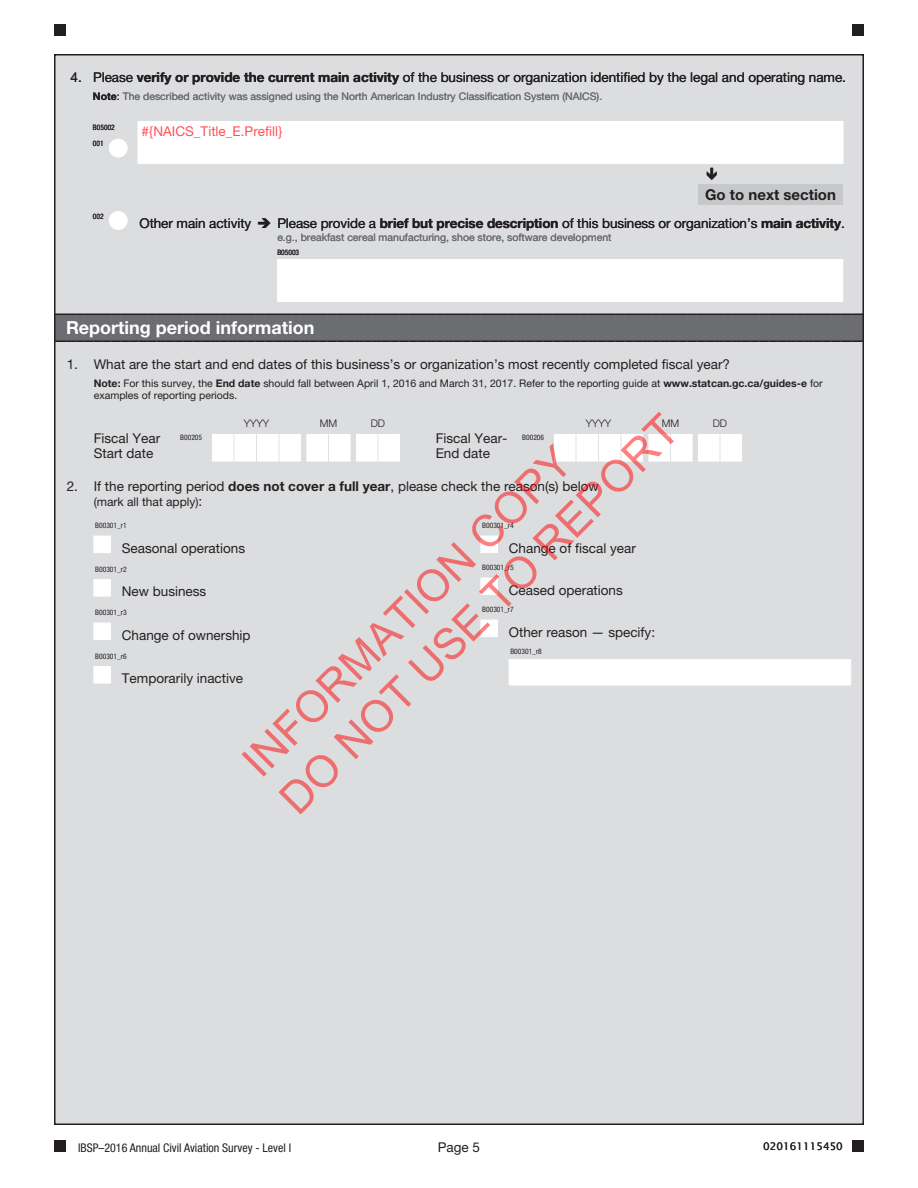
<style>
.page{position:relative;width:918px;height:1188px;background:#fff}
.page>*{position:absolute;margin:0;border:0;box-sizing:border-box;transform-origin:0 0}
.t1{font:43.95px/52.8px "Arial";color:rgb(255 0 0/.5)}
.Section_title{font:700 18px "Helvetica Neue LT Pro";color:#fff}
.t2{font:700 15px "Helvetica Neue LT Pro";color:#231f20}
.Cell_number_left_ali{font:13.5px/15px "Helvetica Neue LT Pro";color:#231f20}
.t3{font:13.5px "Helvetica Neue LT Pro";color:#ff5057}
.t4{font:condensed 12px "Helvetica Neue LT Pro";color:#231f20}
.t5{font:12px "Helvetica Neue LT Pro";color:#231f20}
.Cell_number_left_ali-2{font:10.5px "Helvetica Neue LT Pro";color:#6c6d70}
.t6{font:10.5px/12px "Helvetica Neue LT Pro";color:#231f20}
.t7{font:300 10.5px "Helvetica Neue LT Pro";color:#231f20}
.t8{font:10.5px "Lucida Sans Unicode";color:#231f20}
.Cell_number_left_ali-3{font:condensed 7.5px "Helvetica Neue LT Pro";color:#231f20}
.Sub-title{font:condensed 7.5px "Helvetica Neue LT Pro";color:#231f20}
.s1{font-weight:700}
.s2{font-weight:700;color:#231f20}
.s3{color:#231f20}
.s4{font-size:13.5px}
</style>
<div class="page">
<div style="left:54px;top:24px;width:12px;height:12px;background:#231f20"></div>
<div style="left:852px;top:24px;width:12px;height:12px;background:#231f20"></div>
<div style="left:54px;top:1140px;width:12px;height:12px;background:#231f20"></div>
<div style="left:852px;top:1140px;width:12px;height:12px;background:#231f20"></div>
<div style="left:55px;top:55px;width:808px;height:1069px;background:#dcdddf"></div>
<div style="left:698px;top:184px;width:145px;height:22px;background:#c7c8ca"></div>
<div style="left:109px;top:139px;width:18px;height:18px;background:#fff;border-radius:50%"></div>
<div style="left:109px;top:139px;width:18px;height:18px;border:1px solid #fff;border-radius:50%"></div>
<div style="left:138px;top:122px;width:705px;height:41px;background:#fff"></div>
<div style="left:138px;top:122px;width:705px;height:42px;border:1px solid #fff"></div>
<div style="left:109px;top:212px;width:18px;height:17px;background:#fff;border-radius:50%"></div>
<div style="left:109px;top:211px;width:18px;height:18px;border:1px solid #fff;border-radius:50%"></div>
<div style="left:277px;top:260px;width:566px;height:42px;background:#fff"></div>
<div style="left:55px;top:314px;width:808px;height:27px;background:#6c6d70"></div>
<hr style="left:54px;top:315px;width:2px;height:25px;background:#231f20">
<svg style="left:54px;top:314px;width:810px;height:1px"></svg>
<hr style="left:862px;top:315px;width:2px;height:25px;background:#231f20">
<svg style="left:54px;top:340px;width:810px;height:2px;background:#363335"></svg>
<div style="left:212px;top:434px;width:21px;height:27px;background:#fff"></div>
<div style="left:235px;top:434px;width:21px;height:27px;background:#fff"></div>
<div style="left:257px;top:434px;width:21px;height:27px;background:#fff"></div>
<div style="left:280px;top:434px;width:21px;height:27px;background:#fff"></div>
<div style="left:307px;top:434px;width:21px;height:27px;background:#fff"></div>
<div style="left:329px;top:434px;width:21px;height:27px;background:#fff"></div>
<div style="left:356px;top:434px;width:21px;height:27px;background:#fff"></div>
<div style="left:379px;top:434px;width:21px;height:27px;background:#fff"></div>
<div style="left:554px;top:434px;width:21px;height:27px;background:#fff"></div>
<div style="left:577px;top:434px;width:21px;height:27px;background:#fff"></div>
<div style="left:599px;top:434px;width:21px;height:27px;background:#fff"></div>
<div style="left:622px;top:434px;width:21px;height:27px;background:#fff"></div>
<div style="left:649px;top:434px;width:21px;height:27px;background:#fff"></div>
<div style="left:671px;top:434px;width:21px;height:27px;background:#fff"></div>
<div style="left:698px;top:434px;width:21px;height:27px;background:#fff"></div>
<div style="left:721px;top:434px;width:21px;height:27px;background:#fff"></div>
<div style="left:94px;top:536px;width:17px;height:17px;background:#fff"></div>
<div style="left:94px;top:579px;width:17px;height:17px;background:#fff"></div>
<div style="left:94px;top:623px;width:17px;height:17px;background:#fff"></div>
<div style="left:94px;top:666px;width:17px;height:17px;background:#fff"></div>
<div style="left:481px;top:536px;width:17px;height:17px;background:#fff"></div>
<div style="left:481px;top:578px;width:17px;height:17px;background:#fff"></div>
<div style="left:481px;top:620px;width:17px;height:17px;background:#fff"></div>
<div style="left:509px;top:660px;width:342px;height:25px;background:#fff"></div>
<p class="Cell_number_left_ali" style="left:70px;top:69px;width:13px">4.</p>
<p class="Cell_number_left_ali" style="left:93px;top:69px;width:755px">Please <span class="s1">verify or provide the current main activity</span> of the business or organization identified by the legal and operating name.</p>
<p class="Cell_number_left_ali-2" style="left:93px;top:90px;width:511px"><span class="s2">Note</span><span class="s3">:</span> The described activity was assigned using the North American Industry Classification System (NAICS).</p>
<p class="Cell_number_left_ali-3" style="left:93px;top:123px;width:23px">B05002</p>
<p class="Sub-title" style="left:93px;top:139px;width:12px">001</p>
<p class="t3" style="left:141px;top:123px;width:143px">#{NAICS_Title_E.Prefill}</p>
<p class="Sub-title" style="left:93px;top:212px;width:12px">002</p>
<p class="t2" style="left:705px;top:185px;width:132px">Go to next section</p>
<p class="Cell_number_left_ali" style="left:139px;top:215px;width:707px">Other main activity ➔ Please provide a <span class="s1">brief but precise description</span> of this business or organization’s <span class="s1">main activity</span>.</p>
<p class="Cell_number_left_ali-2" style="left:277px;top:231px;width:336px">e.g., breakfast cereal manufacturing, shoe store, software development</p>
<p class="Cell_number_left_ali-3" style="left:277px;top:248px;width:23px">B05003</p>
<p class="Section_title" style="left:66px;top:317px;width:250px">Reporting period information</p>
<p class="Cell_number_left_ali" style="left:67px;top:356px;width:13px">1.</p>
<p class="Cell_number_left_ali" style="left:94px;top:356px;width:638px">What are the start and end dates of this business’s or organization’s most recently completed fiscal year?</p>
<p class="t6" style="left:94px;top:377px;width:731px"><span class="s1">Note:</span> For this survey, the <span class="s1">End date</span> should fall between April 1, 2016 and March 31, 2017. Refer to the reporting guide at <span class="s1">www.statcan.gc.ca/guides-e</span> for examples of reporting periods.</p>
<p class="Cell_number_left_ali" style="left:94px;top:431px;width:68px">Fiscal Year</p>
<p class="Cell_number_left_ali-3" style="left:180px;top:433px;width:23px">B00205</p>
<p class="Cell_number_left_ali" style="left:94px;top:446px;width:61px">Start date</p>
<h1 class="t1" style="left:232px;top:750px;width:544px;rotate:-45deg">INFORMATION COPY<br>DO NOT USE TO REPORT</h1>
<p class="t7" style="left:244px;top:417px;width:27px">YYYY</p>
<p class="t7" style="left:320px;top:417px;width:19px">MM</p>
<p class="t7" style="left:371px;top:417px;width:16px">DD</p>
<p class="t7" style="left:586px;top:417px;width:27px">YYYY</p>
<p class="t7" style="left:662px;top:417px;width:19px">MM</p>
<p class="t7" style="left:713px;top:417px;width:16px">DD</p>
<p class="Cell_number_left_ali" style="left:436px;top:431px;width:110px">Fiscal Year- <sup>B00206<br></sup>End date</p>
<p class="Cell_number_left_ali" style="left:67px;top:479px;width:13px">2.</p>
<p class="Cell_number_left_ali" style="left:94px;top:479px;width:507px">If the reporting period <span class="s1">does not cover a full year</span>, please check the reason(s) below</p>
<p class="t5" style="left:94px;top:495px;width:110px">(mark all that apply)<span class="s4">:</span></p>
<p class="Cell_number_left_ali-3" style="left:95px;top:521px;width:33px">B00301_r1</p>
<p class="Cell_number_left_ali" style="left:122px;top:540px;width:125px">Seasonal operations</p>
<p class="Cell_number_left_ali-3" style="left:95px;top:565px;width:33px">B00301_r2</p>
<p class="Cell_number_left_ali" style="left:122px;top:584px;width:86px">New business</p>
<p class="Cell_number_left_ali-3" style="left:95px;top:608px;width:33px">B00301_r3</p>
<p class="Cell_number_left_ali" style="left:122px;top:627px;width:130px">Change of ownership</p>
<p class="Cell_number_left_ali-3" style="left:95px;top:652px;width:33px">B00301_r6</p>
<p class="Cell_number_left_ali" style="left:122px;top:671px;width:123px">Temporarily inactive</p>
<p class="Cell_number_left_ali-3" style="left:482px;top:521px;width:33px">B00301_r4</p>
<p class="Cell_number_left_ali" style="left:509px;top:540px;width:128px">Change of fiscal year</p>
<p class="Cell_number_left_ali-3" style="left:482px;top:563px;width:33px">B00301_r5</p>
<p class="Cell_number_left_ali" style="left:509px;top:582px;width:116px">Ceased operations</p>
<p class="Cell_number_left_ali-3" style="left:482px;top:605px;width:33px">B00301_r7</p>
<p class="Cell_number_left_ali" style="left:509px;top:624px;width:148px">Other reason — specify:</p>
<p class="Cell_number_left_ali-3" style="left:510px;top:647px;width:33px">B00301_r8</p>
<p class="t4" style="left:78px;top:1141px;width:215px">IBSP–2016 Annual Civil Aviation Survey - Level I</p>
<p class="Cell_number_left_ali" style="left:438px;top:1140px;width:44px">Page 5</p>
<p class="t8" style="left:763px;top:1138px;width:81px">020161115450</p>
</div>
